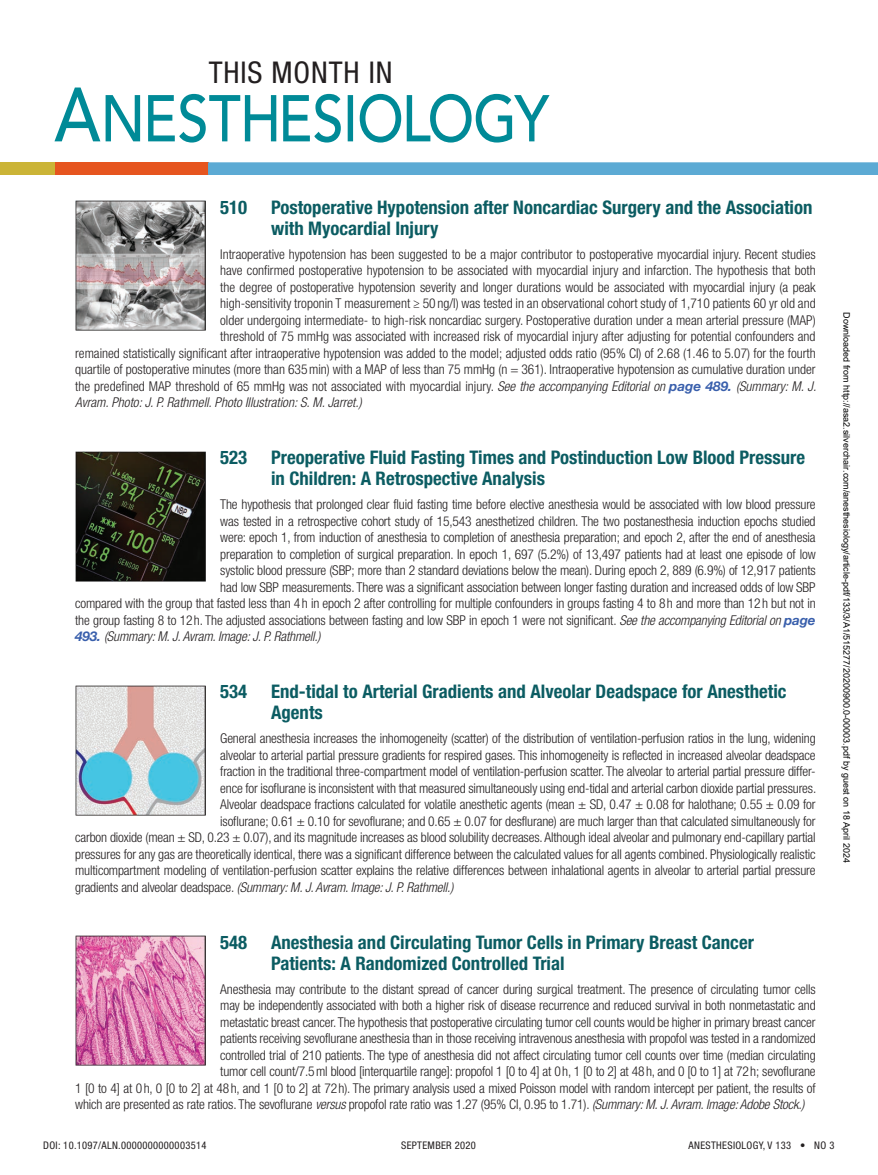
<style>
.page{position:relative;width:878px;height:1175px;background:#fff}
.page>*{position:absolute;margin:0;border:0;box-sizing:border-box;transform-origin:0 0}
.t1{font:condensed 30px "Helvetica Neue LT Std";letter-spacing:.03em;color:#231f20}
.t2{font:700 condensed 18.75px/21px "Helvetica Neue LT Std";color:#0b5c62}
.t3{font:300 condensed 13.5px "Helvetica Neue LT Std";letter-spacing:-.01em;color:#231f20}
.t4{font:italic 300 condensed 13.5px "Helvetica Neue LT Std";letter-spacing:-.01em;color:#231f20}
.t5{font:condensed 10.5px "Helvetica Neue LT Std";letter-spacing:.03em;color:#231f20}
.t6{font:9px "Arial";color:#000}
.s1{font-style:italic}
.s2{font-weight:700;font-style:italic;font-stretch:normal;color:#395fac}
.s3{font-weight:700;font-stretch:normal;color:#395fac}
.s4{font-style:normal}
</style>
<div class="page">
<svg style="left:54px;top:87px;width:495px;height:55px"></svg>
<div style="left:48px;top:162px;width:161px;height:13px;background:#e6551f"></div>
<div style="left:0;top:162px;width:54px;height:13px;background:#cbb437"></div>
<div style="left:209px;top:163px;width:668px;height:11px;background:#5caad4"></div>
<div style="left:208px;top:162px;width:670px;height:13px;border:2px solid #5caad4"></div>
<img style="left:75px;top:200px;width:130px;height:130px">
<img style="left:75px;top:451px;width:130px;height:130px">
<img style="left:75px;top:685px;width:130px;height:130px">
<img style="left:75px;top:935px;width:130px;height:130px">
<h1 class="t1" style="left:209px;top:55px;width:185px">THIS MONTH IN</h1>
<h2 class="t2" style="left:220px;top:196px;width:28px">510</h2>
<h2 class="t2" style="left:271px;top:196px;width:543px">Postoperative Hypotension after Noncardiac Surgery and the Association with Myocardial Injury</h2>
<p class="t3" style="left:220px;top:246px;width:597px">Intraoperative hypotension has been suggested to be a major contributor to postoperative myocardial injury. Recent studies</p>
<p class="t3" style="left:220px;top:262px;width:597px">have confirmed postoperative hypotension to be associated with myocardial injury and infarction. The hypothesis that both</p>
<p class="t3" style="left:220px;top:279px;width:597px">the degree of postoperative hypotension severity and longer durations would be associated with myocardial injury (a peak</p>
<p class="t3" style="left:220px;top:295px;width:597px">high-sensitivity troponin T measurement ≥ 50 ng/l) was tested in an observational cohort study of 1,710 patients 60 yr old and</p>
<p class="t3" style="left:220px;top:312px;width:597px">older undergoing intermediate- to high-risk noncardiac surgery. Postoperative duration under a mean arterial pressure (MAP)</p>
<p class="t3" style="left:220px;top:328px;width:597px">threshold of 75 mmHg was associated with increased risk of myocardial injury after adjusting for potential confounders and</p>
<p class="t3" style="left:75px;top:345px;width:742px">remained statistically significant after intraoperative hypotension was added to the model; adjusted odds ratio (95% CI) of 2.68 (1.46 to 5.07) for the fourth</p>
<p class="t3" style="left:75px;top:361px;width:742px">quartile of postoperative minutes (more than 635min) with a MAP of less than 75 mmHg (n = 361). Intraoperative hypotension as cumulative duration under</p>
<p class="t3" style="left:75px;top:378px;width:742px">the predefined MAP threshold of 65 mmHg was not associated with myocardial injury. <span class="s1">See the accompanying Editorial on</span> <span class="s2">page 489.</span> <span class="s1">(Summary: M. J.</span></p>
<p class="t4" style="left:75px;top:394px;width:288px">Avram. Photo: J. P. Rathmell. Photo Illustration: S. M. Jarret.)</p>
<h2 class="t2" style="left:220px;top:447px;width:28px">523</h2>
<h2 class="t2" style="left:271px;top:447px;width:535px">Preoperative Fluid Fasting Times and Postinduction Low Blood Pressure in Children: A Retrospective Analysis</h2>
<p class="t3" style="left:220px;top:496px;width:597px">The hypothesis that prolonged clear fluid fasting time before elective anesthesia would be associated with low blood pressure</p>
<p class="t3" style="left:220px;top:513px;width:597px">was tested in a retrospective cohort study of 15,543 anesthetized children. The two postanesthesia induction epochs studied</p>
<p class="t3" style="left:220px;top:529px;width:597px">were: epoch 1, from induction of anesthesia to completion of anesthesia preparation; and epoch 2, after the end of anesthesia</p>
<p class="t3" style="left:220px;top:546px;width:597px">preparation to completion of surgical preparation. In epoch 1, 697 (5.2%) of 13,497 patients had at least one episode of low</p>
<p class="t3" style="left:220px;top:562px;width:597px">systolic blood pressure (SBP; more than 2 standard deviations below the mean). During epoch 2, 889 (6.9%) of 12,917 patients</p>
<p class="t3" style="left:220px;top:579px;width:597px">had low SBP measurements. There was a significant association between longer fasting duration and increased odds of low SBP</p>
<p class="t3" style="left:75px;top:595px;width:742px">compared with the group that fasted less than 4h in epoch 2 after controlling for multiple confounders in groups fasting 4 to 8h and more than 12h but not in</p>
<p class="t3" style="left:75px;top:612px;width:742px">the group fasting 8 to 12h. The adjusted associations between fasting and low SBP in epoch 1 were not significant. <span class="s1">See the accompanying Editorial on</span> <span class="s2">page</span></p>
<p class="t4" style="left:75px;top:628px;width:247px"><span class="s3">493.</span> (Summary: M. J. Avram. Image: J. P. Rathmell.)</p>
<h2 class="t2" style="left:220px;top:681px;width:28px">534</h2>
<h2 class="t2" style="left:271px;top:681px;width:517px">End-tidal to Arterial Gradients and Alveolar Deadspace for Anesthetic<br>Agents</h2>
<p class="t3" style="left:220px;top:730px;width:597px">General anesthesia increases the inhomogeneity (scatter) of the distribution of ventilation-perfusion ratios in the lung, widening</p>
<p class="t3" style="left:220px;top:747px;width:597px">alveolar to arterial partial pressure gradients for respired gases. This inhomogeneity is reflected in increased alveolar deadspace</p>
<p class="t3" style="left:220px;top:763px;width:597px">fraction in the traditional three-compartment model of ventilation-perfusion scatter. The alveolar to arterial partial pressure differ-</p>
<p class="t3" style="left:220px;top:780px;width:597px">ence for isoflurane is inconsistent with that measured simultaneously using end-tidal and arterial carbon dioxide partial pressures.</p>
<p class="t3" style="left:220px;top:796px;width:597px">Alveolar deadspace fractions calculated for volatile anesthetic agents (mean ± SD, 0.47 ± 0.08 for halothane; 0.55 ± 0.09 for</p>
<p class="t3" style="left:220px;top:813px;width:597px">isoflurane; 0.61 ± 0.10 for sevoflurane; and 0.65 ± 0.07 for desflurane) are much larger than that calculated simultaneously for</p>
<p class="t3" style="left:75px;top:829px;width:742px">carbon dioxide (mean ± SD, 0.23 ± 0.07), and its magnitude increases as blood solubility decreases. Although ideal alveolar and pulmonary end-capillary partial</p>
<p class="t3" style="left:75px;top:846px;width:742px">pressures for any gas are theoretically identical, there was a significant difference between the calculated values for all agents combined. Physiologically realistic</p>
<p class="t3" style="left:75px;top:862px;width:742px">multicompartment modeling of ventilation-perfusion scatter explains the relative differences between inhalational agents in alveolar to arterial partial pressure</p>
<p class="t4" style="left:75px;top:879px;width:380px"><span class="s4">gradients and alveolar deadspace.</span> (Summary: M. J. Avram. Image: J. P. Rathmell.)</p>
<p class="t6" style="left:850px;top:312px;width:552px;rotate:90deg">Downloaded from http://asa2.silverchair.com/anesthesiology/article-pdf/133/3/A1/515277/20200900.0-00003.pdf by guest on 18 April 2024</p>
<h2 class="t2" style="left:220px;top:931px;width:28px">548</h2>
<h2 class="t2" style="left:271px;top:931px;width:484px">Anesthesia and Circulating Tumor Cells in Primary Breast Cancer<br>Patients: A Randomized Controlled Trial</h2>
<p class="t3" style="left:220px;top:981px;width:597px">Anesthesia may contribute to the distant spread of cancer during surgical treatment. The presence of circulating tumor cells</p>
<p class="t3" style="left:220px;top:997px;width:597px">may be independently associated with both a higher risk of disease recurrence and reduced survival in both nonmetastatic and</p>
<p class="t3" style="left:220px;top:1014px;width:597px">metastatic breast cancer. The hypothesis that postoperative circulating tumor cell counts would be higher in primary breast cancer</p>
<p class="t3" style="left:220px;top:1030px;width:597px">patients receiving sevoflurane anesthesia than in those receiving intravenous anesthesia with propofol was tested in a randomized</p>
<p class="t3" style="left:220px;top:1047px;width:597px">controlled trial of 210 patients. The type of anesthesia did not affect circulating tumor cell counts over time (median circulating</p>
<p class="t3" style="left:220px;top:1063px;width:597px">tumor cell count/7.5ml blood [interquartile range]: propofol 1 [0 to 4] at 0h, 1 [0 to 2] at 48h, and 0 [0 to 1] at 72h; sevoflurane</p>
<p class="t3" style="left:75px;top:1080px;width:742px">1 [0 to 4] at 0h, 0 [0 to 2] at 48h, and 1 [0 to 2] at 72h). The primary analysis used a mixed Poisson model with random intercept per patient, the results of</p>
<p class="t3" style="left:75px;top:1096px;width:730px">which are presented as rate ratios. The sevoflurane <span class="s1">versus</span> propofol rate ratio was 1.27 (95% CI, 0.95 to 1.71). <span class="s1">(Summary: M. J. Avram. Image: Adobe Stock.)</span></p>
<p class="t5" style="left:43px;top:1139px;width:165px">DOI: 10.1097/ALN.0000000000003514</p>
<p class="t5" style="left:401px;top:1139px;width:76px">SEPTEMBER 2020</p>
<p class="t5" style="left:688px;top:1139px;width:147px">ANESTHESIOLOGY, V 133 • NO 3</p>
</div>
